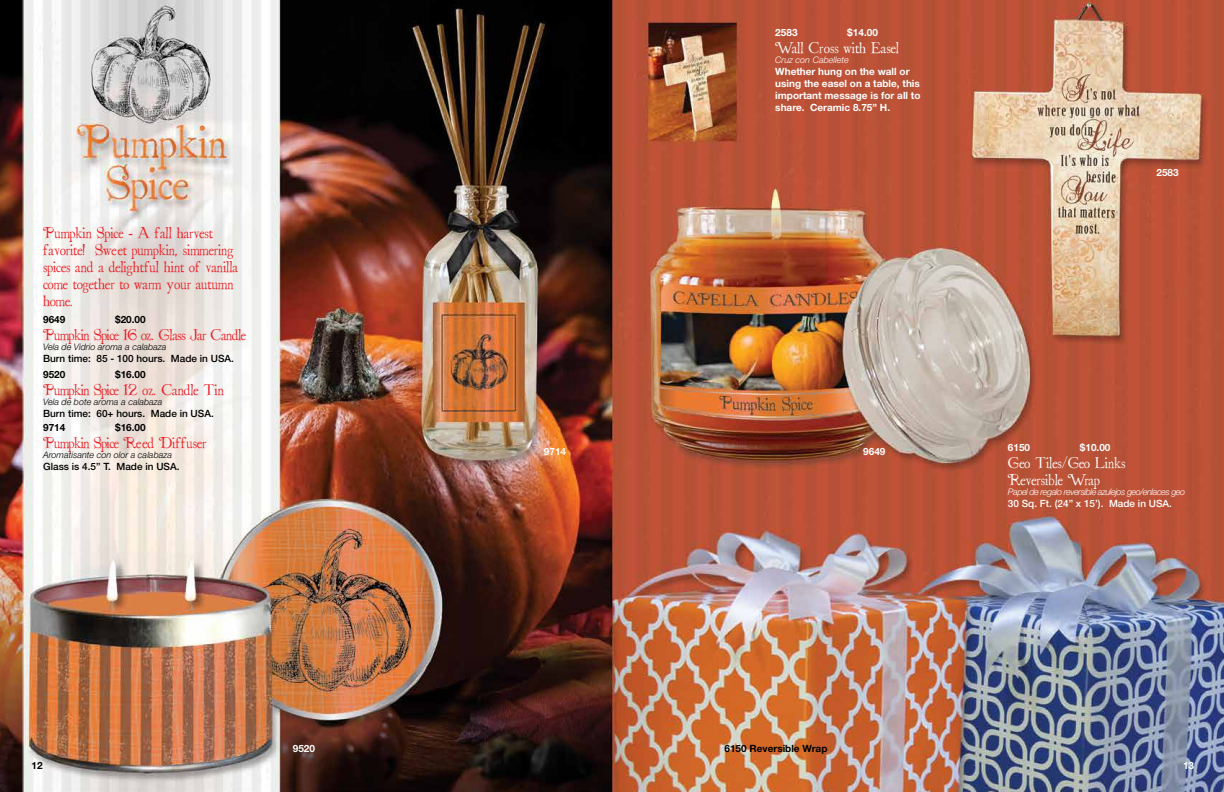
<style>
.page{position:relative;width:1224px;height:792px;background:#fff}
.page>*{position:absolute;margin:0;border:0;box-sizing:border-box;transform-origin:0 0}
.t1{font:15px/17px "St Nicholas";color:#eb1d24}
.t2{font:15px "St Nicholas";color:#e91d24}
.t3{font:15px/17px "St Nicholas";color:#fff}
.t4{font:15px "St Nicholas";letter-spacing:-.025em;color:#e91d24}
.t5{font:700 10px/12px "Helvetica Neue";color:#fff}
.t6{font:500 10px "Helvetica Neue";color:#000}
.t7{font:700 10px "Helvetica Neue";color:#000}
.t8{font:500 10px "Helvetica Neue";color:#fff}
.t9{font:italic 300 9px "Helvetica Neue";color:#000}
.t10{font:italic 300 9px "Helvetica Neue";letter-spacing:-.05em;color:#fff}
.t11{font:italic 300 9px "Helvetica Neue";color:#fff}
</style>
<div class="page">
<img style="left:0;top:0;width:1224px;height:792px">
<h1 class="t1" style="left:43px;top:225px;width:196px">Pumpkin Spice - A fall harvest favorite! Sweet pumpkin, simmering spices and a delightful hint of vanilla come together to warm your autumn home.</h1>
<p class="t7" style="left:43px;top:313px;width:24px">9649</p>
<p class="t7" style="left:115px;top:313px;width:32px">$20.00</p>
<h1 class="t4" style="left:43px;top:328px;width:204px">Pumpkin Spice 16 oz. Glass Jar Candle</h1>
<p class="t9" style="left:43px;top:342px;width:125px">Vela de Vidrio aroma a calabaza</p>
<p class="t6" style="left:43px;top:353px;width:192px">Burn time: 85 - 100 hours. Made in USA.</p>
<p class="t7" style="left:43px;top:368px;width:24px">9520</p>
<p class="t7" style="left:115px;top:368px;width:32px">$16.00</p>
<h1 class="t2" style="left:43px;top:383px;width:182px">Pumpkin Spice 12 oz. Candle Tin</h1>
<p class="t9" style="left:43px;top:397px;width:121px">Vela de bote aroma a calabaza</p>
<p class="t6" style="left:43px;top:408px;width:172px">Burn time: 60+ hours. Made in USA.</p>
<p class="t7" style="left:43px;top:422px;width:24px">9714</p>
<p class="t7" style="left:115px;top:422px;width:32px">$16.00</p>
<h1 class="t2" style="left:43px;top:436px;width:165px">Pumpkin Spice Reed Diffuser</h1>
<p class="t9" style="left:43px;top:450px;width:130px">Aromatisante con olor a calabaza</p>
<p class="t6" style="left:43px;top:461px;width:138px">Glass is 4.5” T. Made in USA.</p>
<p class="t5" style="left:293px;top:743px;width:24px">9520</p>
<p class="t5" style="left:544px;top:445px;width:24px">9714</p>
<p class="t5" style="left:775px;top:26px;width:24px">2583</p>
<p class="t5" style="left:847px;top:26px;width:32px">$14.00</p>
<h1 class="t3" style="left:775px;top:41px;width:125px">Wall Cross with Easel</h1>
<p class="t11" style="left:775px;top:55px;width:75px">Cruz con Cabellete</p>
<p class="t5" style="left:775px;top:65px;width:147px">Whether hung on the wall or using the easel on a table, this important message is for all to share. Ceramic 8.75” H.</p>
<p class="t5" style="left:1157px;top:166px;width:24px">2583</p>
<p class="t5" style="left:863px;top:445px;width:24px">9649</p>
<p class="t7" style="left:725px;top:743px;width:104px">6150 Reversible Wrap</p>
<p class="t5" style="left:1008px;top:441px;width:24px">6150</p>
<p class="t5" style="left:1080px;top:441px;width:32px">$10.00</p>
<h1 class="t3" style="left:1008px;top:456px;width:119px">Geo Tiles/Geo Links<br>Reversible Wrap</h1>
<p class="t10" style="left:1008px;top:486px;width:179px">Papel de regalo reversible azulejos geo/enlaces geo</p>
<p class="t8" style="left:1008px;top:497px;width:166px">30 Sq. Ft. (24” x 15’). Made in USA.</p>
<p class="t7" style="left:31px;top:759px;width:13px">12</p>
<p class="t5" style="left:1183px;top:759px;width:13px">13</p>
</div>
